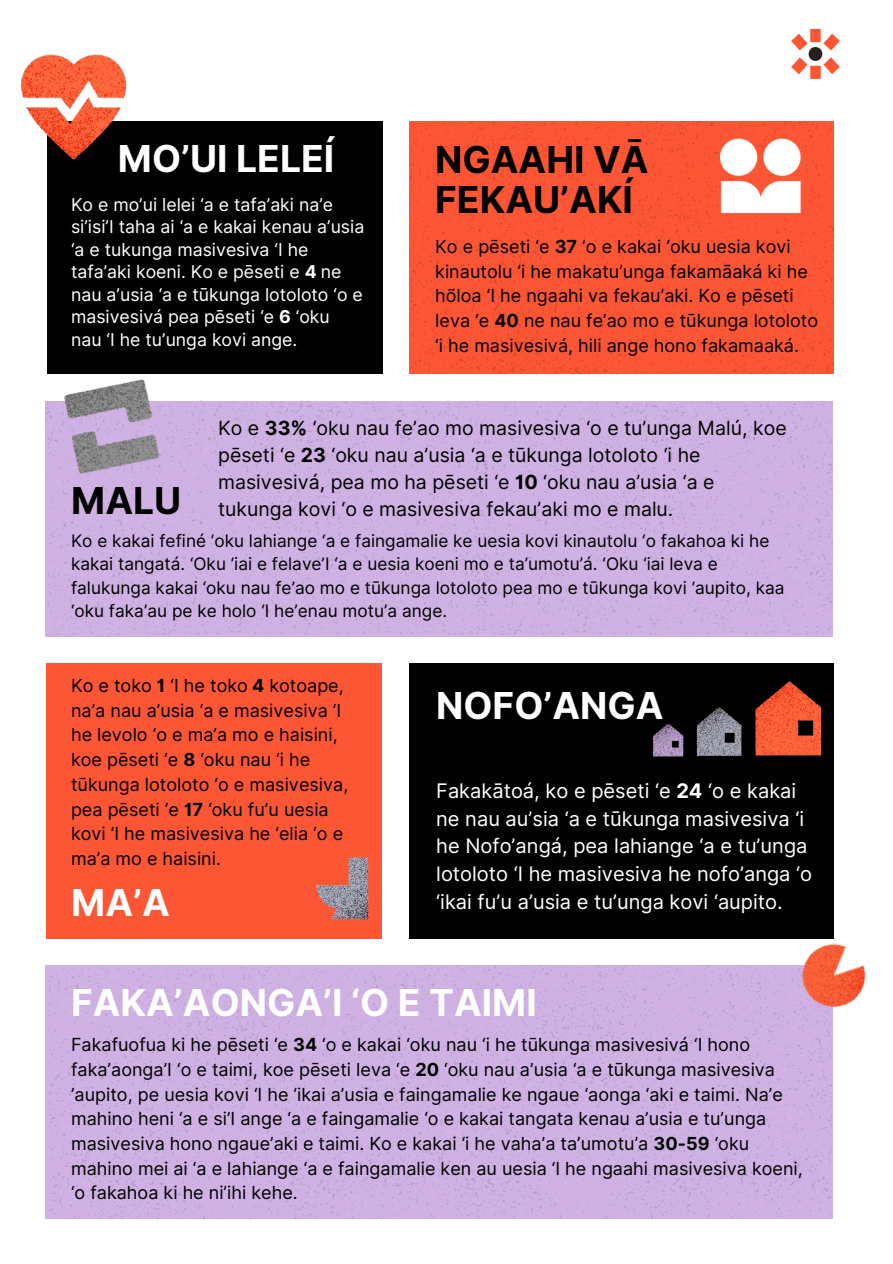
<style>
.page{position:relative;width:893px;height:1264px;background:#fff}
.page>*{position:absolute;margin:0;border:0;box-sizing:border-box;transform-origin:0 0}
.t1{font:700 37.2px "Inter";color:#fff}
.t2{font:700 37.2px/40.5px "Inter";color:#000}
.t3{font:20.1px/27.6px "Inter";color:#fff}
.t4{font:19.5px/27px "Inter";color:#000}
.t5{font:18px/24.8px "Inter";color:#000}
.t6{font:17.7px/22.5px "Inter";color:#fff}
.t7{font:17.25px/23.5px "Inter";color:#000}
.s1{font-weight:700}
</style>
<div class="page">
<div style="left:47px;top:122px;width:336px;height:252px;background:#000"></div>
<svg style="left:410px;top:121px;width:135px;height:250px;background:#fb5533"></svg>
<svg style="left:492px;top:122px;width:342px;height:252px;background:#fa5533"></svg>
<img style="left:21px;top:54px;width:164px;height:107px">
<img style="left:679px;top:121px;width:124px;height:103px">
<div style="left:487px;top:401px;width:345px;height:233px;background:#cfb1e3"></div>
<svg style="left:131px;top:400px;width:356px;height:234px;background:#cdb0e1"></svg>
<div style="left:46px;top:401px;width:79px;height:235px;background:#cfb1e3"></div>
<div style="left:409px;top:663px;width:425px;height:276px;background:#000"></div>
<img style="left:652px;top:723px;width:16px;height:34px">
<img style="left:770px;top:681px;width:50px;height:75px">
<img style="left:668px;top:697px;width:102px;height:60px">
<div style="left:46px;top:663px;width:335px;height:276px;background:#fd5634"></div>
<img style="left:316px;top:825px;width:66px;height:114px">
<svg style="left:761px;top:1058px;width:70px;height:159px;background:#cdafe1"></svg>
<div style="left:49px;top:967px;width:356px;height:251px;background:#cfb1e3"></div>
<img style="left:761px;top:944px;width:105px;height:114px">
<img style="left:58px;top:379px;width:118px;height:98px">
<svg style="left:404px;top:965px;width:357px;height:252px;background:#cdafe1"></svg>
<img style="left:791px;top:29px;width:49px;height:50px">
<p class="t1" style="left:118px;top:137px;width:218px">MO’UI LELEÍ</p>
<p class="t2" style="left:435px;top:139px;width:215px">NGAAHI VĀ<br>FEKAU’AKÍ</p>
<p class="t6" style="left:71px;top:193px;width:295px">Ko e mo’ui lelei ‘a e tafa’aki na’e si’isi’I taha ai ‘a e kakai kenau a’usia ‘a e tukunga masivesiva ‘I he tafa’aki koeni. Ko e pēseti e <span class="s1">4</span> ne nau a’usia ‘a e tūkunga lotoloto ‘o e masivesivá pea pēseti ‘e <span class="s1">6</span> ‘oku nau ‘I he tu’unga kovi ange.</p>
<p class="t5" style="left:435px;top:234px;width:384px">Ko e pēseti ‘e <span class="s1">37</span> ‘o e kakai ‘oku uesia kovi kinautolu ‘i he makatu’unga fakamāaká ki he hõloa ‘I he ngaahi va fekau’aki. Ko e pēseti leva ‘e <span class="s1">40</span> ne nau fe’ao mo e tūkunga lotoloto ‘i he masivesivá, hili ange hono fakamaaká.</p>
<p class="t2" style="left:71px;top:480px;width:112px">MALU</p>
<p class="t4" style="left:218px;top:415px;width:570px">Ko e <span class="s1">33%</span> ‘oku nau fe’ao mo masivesiva ‘o e tu’unga Malú, koe pēseti ‘e <span class="s1">23</span> ‘oku nau a’usia ‘a e tūkunga lotoloto ‘i he masivesivá, pea mo ha pēseti ‘e <span class="s1">10</span> ‘oku nau a’usia ‘a e tukunga kovi ‘o e masivesiva fekau’aki mo e malu.</p>
<p class="t7" style="left:71px;top:528px;width:715px">Ko e kakai fefiné ‘oku lahiange ‘a e faingamalie ke uesia kovi kinautolu ‘o fakahoa ki he kakai tangatá. ‘Oku ‘iai e felave’I ‘a e uesia koeni mo e ta’umotu’á. ‘Oku ‘iai leva e falukunga kakai ‘oku nau fe’ao mo e tūkunga lotoloto pea mo e tūkunga kovi ‘aupito, kaa ‘oku faka’au pe ke holo ‘I he’enau motu’a ange.</p>
<p class="t5" style="left:71px;top:673px;width:279px">Ko e toko <span class="s1">1</span> ‘I he toko <span class="s1">4</span> kotoape, na’a nau a’usia ‘a e masivesiva ‘I he levolo ‘o e ma’a mo e haisini, koe pēseti ‘e <span class="s1">8</span> ‘oku nau ‘i he tūkunga lotoloto ‘o e masivesiva, pea pēseti ‘e <span class="s1">17</span> ‘oku fu’u uesia kovi ‘I he masivesiva he ‘elia ‘o e ma’a mo e haisini.</p>
<p class="t1" style="left:71px;top:880px;width:100px">MA’A</p>
<p class="t1" style="left:436px;top:683px;width:229px">NOFO’ANGA</p>
<p class="t3" style="left:436px;top:776px;width:377px">Fakakātoá, ko e pēseti ‘e <span class="s1">24</span> ‘o e kakai ne nau au’sia ‘a e tūkunga masivesiva ‘i he Nofo’angá, pea lahiange ‘a e tu’unga lotoloto ‘I he masivesiva he nofo’anga ‘o ‘ikai fu’u a’usia e tu’unga kovi ‘aupito.</p>
<p class="t1" style="left:71px;top:980px;width:467px">FAKA’AONGA’I ‘O E TAIMI</p>
<p class="t5" style="left:71px;top:1032px;width:733px">Fakafuofua ki he pēseti ‘e <span class="s1">34</span> ‘o e kakai ‘oku nau ‘i he tūkunga masivesivá ‘I hono faka’aonga’I ‘o e taimi, koe pēseti leva ‘e <span class="s1">20</span> ‘oku nau a’usia ‘a e tūkunga masivesiva ’aupito, pe uesia kovi ‘I he ‘ikai a’usia e faingamalie ke ngaue ‘aonga ‘aki e taimi. Na’e mahino heni ‘a e si’I ange ‘a e faingamalie ‘o e kakai tangata kenau a’usia e tu’unga masivesiva hono ngaue’aki e taimi. Ko e kakai ‘i he vaha’a ta’umotu’a <span class="s1">30-59</span> ‘oku mahino mei ai ‘a e lahiange ‘a e faingamalie ken au uesia ‘I he ngaahi masivesiva koeni, ‘o fakahoa ki he ni’ihi kehe.</p>
</div>
